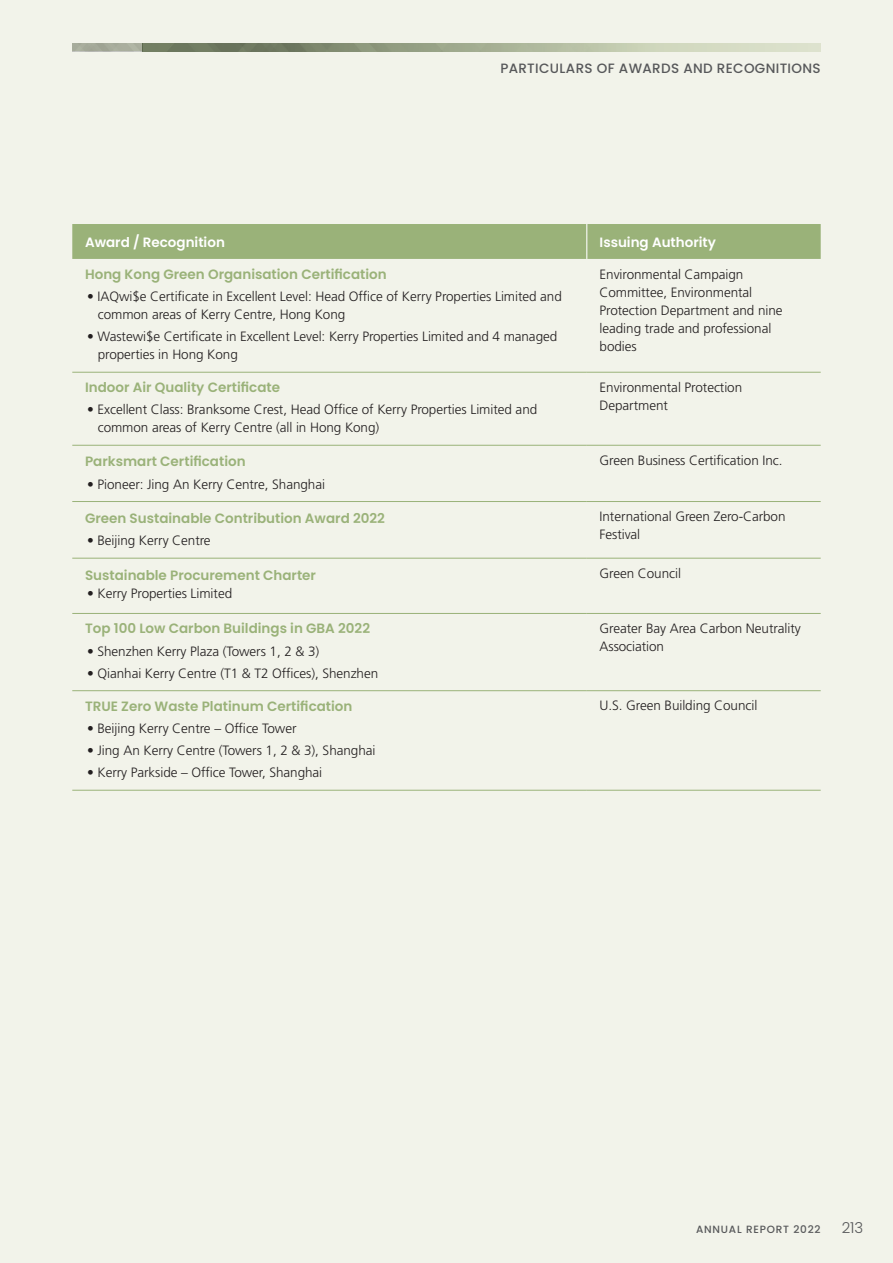
<style>
.page{position:relative;width:893px;height:1263px;background:#f2f3ea}
.page>*{position:absolute;margin:0;border:0;box-sizing:border-box;transform-origin:0 0}
.t1{font:300 15px "Poppins";color:#57585a}
.t2{font:300 13.5px/18px "Frutiger LT Std";letter-spacing:-.005em;color:#231f20}
.t3{font:600 13.5px "Poppins";color:#9ab279}
.t4{font:500 13.5px "Poppins";letter-spacing:.025em;color:#57585a}
.t5{font:600 13.5px "Poppins";color:#fff}
.t6{font:500 10.5px "Poppins";letter-spacing:.075em;color:#57585a}
</style>
<div class="page">
<div style="left:72px;top:43px;width:70px;height:8px;background:#a8ad9c"></div>
<svg style="left:142px;top:43px;width:679px;height:8px;background:#a3ac92"></svg>
<div style="left:72px;top:224px;width:749px;height:35px;background:#9ab279"></div>
<hr style="left:586px;top:224px;width:1px;height:35px;background:#fff">
<hr style="left:72px;top:372px;width:515px;height:1px;background:#9ab279">
<hr style="left:587px;top:372px;width:234px;height:1px;background:#9ab279">
<hr style="left:72px;top:445px;width:515px;height:1px;background:#9ab279">
<hr style="left:587px;top:445px;width:234px;height:1px;background:#9ab279">
<hr style="left:72px;top:501px;width:515px;height:1px;background:#9ab279">
<hr style="left:587px;top:501px;width:234px;height:1px;background:#9ab279">
<hr style="left:72px;top:558px;width:515px;height:1px;background:#9ab279">
<hr style="left:587px;top:558px;width:234px;height:1px;background:#9ab279">
<hr style="left:72px;top:613px;width:515px;height:1px;background:#9ab279">
<hr style="left:72px;top:690px;width:515px;height:1px;background:#9ab279">
<hr style="left:72px;top:790px;width:515px;height:1px;background:#9ab279">
<hr style="left:587px;top:613px;width:234px;height:1px;background:#9ab279">
<hr style="left:587px;top:690px;width:234px;height:1px;background:#9ab279">
<hr style="left:587px;top:790px;width:234px;height:1px;background:#9ab279">
<p class="t4" style="left:500px;top:60px;width:322px">PARTICULARS OF AWARDS AND RECOGNITIONS</p>
<p class="t5" style="left:85px;top:235px;width:141px">Award / Recognition</p>
<p class="t5" style="left:600px;top:235px;width:118px">Issuing Authority</p>
<p class="t3" style="left:85px;top:266px;width:303px">Hong Kong Green Organisation Certification</p>
<p class="t2" style="left:98px;top:288px;width:466px;text-indent:-11px">• IAQwi$e Certificate in Excellent Level: Head Office of Kerry Properties Limited and common areas of Kerry Centre, Hong Kong</p>
<p class="t2" style="left:98px;top:328px;width:461px;text-indent:-11px">• Wastewi$e Certificate in Excellent Level: Kerry Properties Limited and 4 managed properties in Hong Kong</p>
<p class="t2" style="left:600px;top:265px;width:185px">Environmental Campaign<br>Committee, Environmental<br>Protection Department and nine leading trade and professional bodies</p>
<p class="t3" style="left:85px;top:380px;width:197px">Indoor Air Quality Certificate</p>
<p class="t2" style="left:98px;top:401px;width:441px;text-indent:-11px">• Excellent Class: Branksome Crest, Head Office of Kerry Properties Limited and common areas of Kerry Centre (all in Hong Kong)</p>
<p class="t3" style="left:85px;top:454px;width:162px">Parksmart Certification</p>
<p class="t2" style="left:87px;top:475px;width:239px">• Pioneer: Jing An Kerry Centre, Shanghai</p>
<p class="t3" style="left:85px;top:510px;width:301px">Green Sustainable Contribution Award 2022</p>
<p class="t2" style="left:87px;top:532px;width:125px">• Beijing Kerry Centre</p>
<p class="t3" style="left:85px;top:567px;width:233px">Sustainable Procurement Charter</p>
<p class="t2" style="left:87px;top:584px;width:147px">• Kerry Properties Limited</p>
<p class="t3" style="left:85px;top:621px;width:287px">Top 100 Low Carbon Buildings in GBA 2022</p>
<p class="t2" style="left:87px;top:642px;width:234px">• Shenzhen Kerry Plaza (Towers 1, 2 &amp; 3)</p>
<p class="t2" style="left:87px;top:664px;width:293px">• Qianhai Kerry Centre (T1 &amp; T2 Offices), Shenzhen</p>
<p class="t3" style="left:85px;top:698px;width:269px">TRUE Zero Waste Platinum Certification</p>
<p class="t2" style="left:87px;top:719px;width:211px">• Beijing Kerry Centre – Office Tower</p>
<p class="t2" style="left:87px;top:742px;width:290px">• Jing An Kerry Centre (Towers 1, 2 &amp; 3), Shanghai</p>
<p class="t2" style="left:87px;top:764px;width:237px">• Kerry Parkside – Office Tower, Shanghai</p>
<p class="t2" style="left:599px;top:378px;width:144px">Environmental Protection<br>Department</p>
<p class="t2" style="left:599px;top:451px;width:184px">Green Business Certification Inc.</p>
<p class="t2" style="left:599px;top:508px;width:188px">International Green Zero-Carbon<br>Festival</p>
<p class="t2" style="left:599px;top:564px;width:83px">Green Council</p>
<p class="t2" style="left:599px;top:620px;width:203px">Greater Bay Area Carbon Neutrality<br>Association</p>
<p class="t2" style="left:599px;top:697px;width:159px">U.S. Green Building Council</p>
<p class="t6" style="left:696px;top:1223px;width:126px">ANNUAL REPORT 2022</p>
<p class="t1" style="left:842px;top:1219px;width:23px">213</p>
</div>
